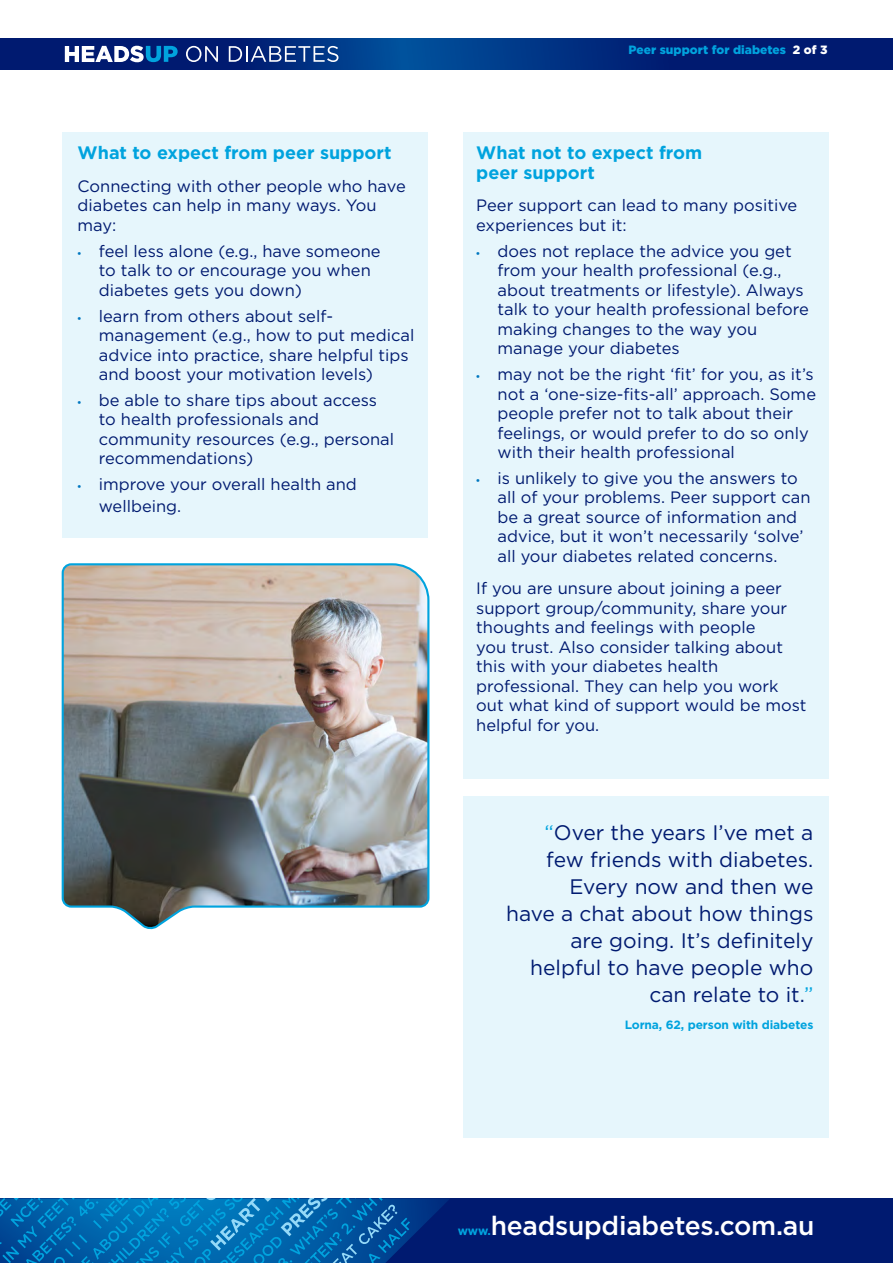
<style>
.page{position:relative;width:893px;height:1263px;background:#fff}
.page>*{position:absolute;margin:0;border:0;box-sizing:border-box;transform-origin:0 0}
.t1{font:500 26.4px "Gotham";letter-spacing:-.01em;color:#fff}
.t2{font:21px/27px "Gotham";color:#001a70;text-align:right}
.t3{font:700 18px/19.5px "Gotham";color:#00a3de}
.t4{font:16.5px/19.5px "Gotham";color:#001a70}
.t5{font:700 12px "Gotham";letter-spacing:-.01em;color:#00a3de}
.t6{font:900 12px "Gotham";letter-spacing:.005em;color:#00a3de}
.s1{font-family:"Myriad Pro";font-size:13.5px;color:#0077c0}
.s2{color:#fff}
.s3{color:#00a3de}
.s4{font-weight:700;font-size:12px;color:#00a3de}
</style>
<div class="page">
<div style="left:463px;top:132px;width:366px;height:646px;background:#e6f6fc"></div>
<div style="left:463px;top:796px;width:366px;height:342px;background:#e6f6fc"></div>
<div style="left:62px;top:132px;width:366px;height:405px;background:#e6f6fc"></div>
<div style="left:0;top:1198px;width:893px;height:65px;background:#001a70"></div>
<svg style="left:0;top:1198px;width:449px;height:65px;background:#0363aa"></svg>
<svg style="left:0;top:39px;width:893px;height:30px;background:#00287b"></svg>
<svg style="left:186px;top:46px;width:32px;height:16px"></svg>
<svg style="left:229px;top:46px;width:109px;height:16px;background:#4966a1"></svg>
<svg style="left:65px;top:46px;width:113px;height:16px"></svg>
<img style="left:61px;top:563px;width:369px;height:367px">
<p class="t3" style="left:78px;top:143px;width:315px">What to expect from peer support</p>
<p class="t4" style="left:78px;top:176px;width:330px">Connecting with other people who have diabetes can help in many ways. You may:</p>
<p class="t4" style="left:99px;top:241px;width:283px;text-indent:-21px"><span class="s1">•</span> feel less alone (e.g., have someone to talk to or encourage you when diabetes gets you down)</p>
<p class="t4" style="left:99px;top:306px;width:317px;text-indent:-21px"><span class="s1">•</span> learn from others about self&shy;management (e.g., how to put medical advice into practice, share helpful tips and boost your motivation levels)</p>
<p class="t4" style="left:99px;top:390px;width:297px;text-indent:-21px"><span class="s1">•</span> be able to share tips about access to health professionals and community resources (e.g., personal recommendations)</p>
<p class="t4" style="left:99px;top:473px;width:259px;line-height:21.6px;text-indent:-21px"><span class="s1">•</span> improve your overall health and wellbeing.</p>
<p class="t6" style="left:628px;top:43px;width:201px">Peer support for diabetes <span class="s2">2 of 3</span></p>
<p class="t3" style="left:476px;top:143px;width:227px">What not to expect from peer support</p>
<p class="t4" style="left:476px;top:195px;width:323px">Peer support can lead to many positive experiences but it:</p>
<p class="t4" style="left:497px;top:241px;width:313px;text-indent:-21px"><span class="s1">•</span> does not replace the advice you get from your health professional (e.g., about treatments or lifestyle). Always talk to your health professional before making changes to the way you manage your diabetes</p>
<p class="t4" style="left:497px;top:364px;width:320px;text-indent:-21px"><span class="s1">•</span> may not be the right ‘fit’ for you, as it’s not a ‘one-size-fits-all’ approach. Some people prefer not to talk about their feelings, or would prefer to do so only with their health professional</p>
<p class="t4" style="left:497px;top:468px;width:314px;text-indent:-21px"><span class="s1">•</span> is unlikely to give you the answers to all of your problems. Peer support can be a great source of information and advice, but it won’t necessarily ‘solve’ all your diabetes related concerns.</p>
<p class="t4" style="left:476px;top:578px;width:332px">If you are unsure about joining a peer support group/community, share your thoughts and feelings with people<br>you trust. Also consider talking about this with your diabetes health professional. They can help you work out what kind of support would be most helpful for you.</p>
<p class="t2" style="left:506px;top:819px;width:309px"><span class="s3">“</span>Over the years I’ve met a few friends with diabetes.<br>Every now and then we<br>have a chat about how things are going. It’s definitely helpful to have people who can relate to it.<span class="s3">”</span></p>
<p class="t5" style="left:625px;top:1018px;width:190px">Lorna, 62, person with diabetes</p>
<p class="t1" style="left:458px;top:1211px;width:358px"><span class="s4">www.</span>headsupdiabetes.com.au</p>
</div>
